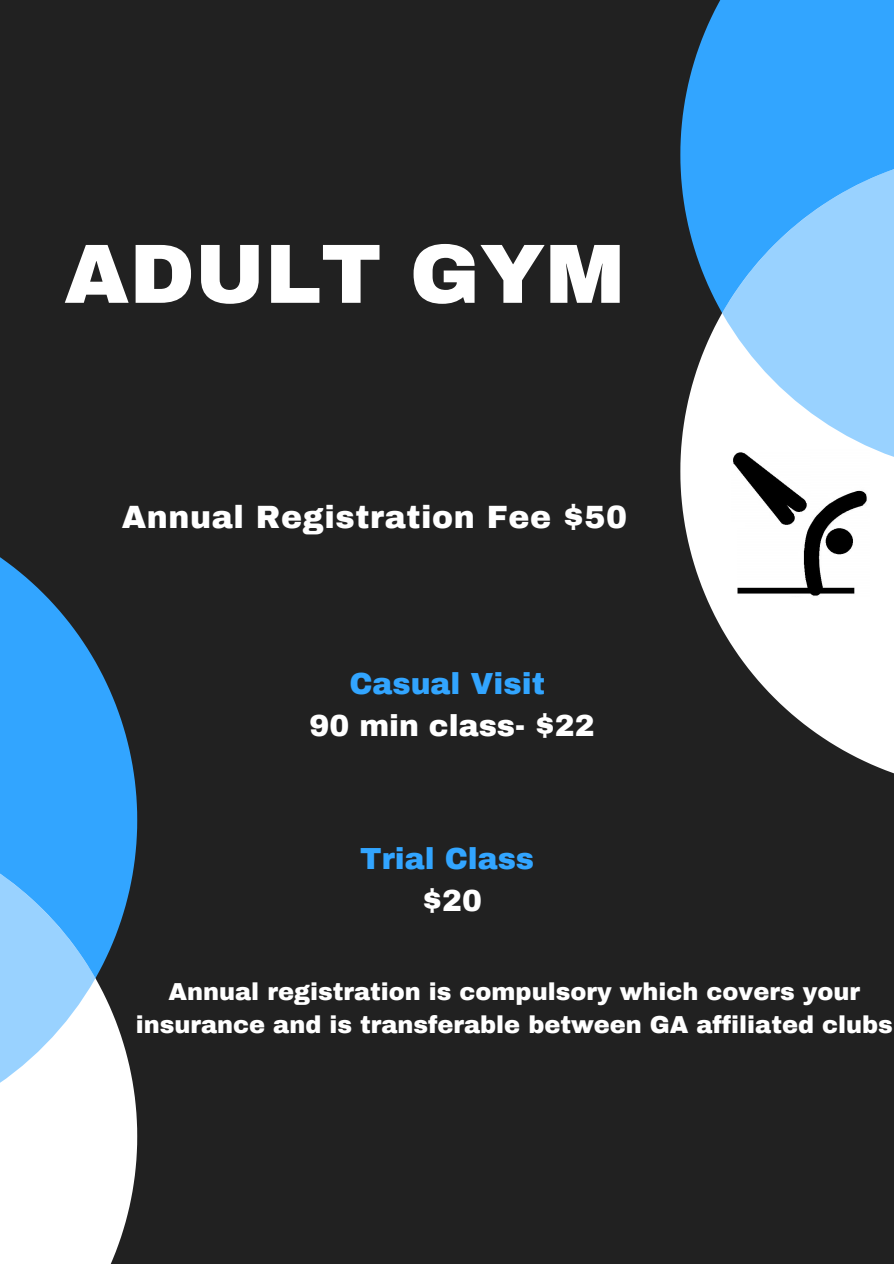
<style>
.page{position:relative;width:894px;height:1264px;background:#fff}
.page>*{position:absolute;margin:0;border:0;box-sizing:border-box;transform-origin:0 0}
.t1{font:900 84px "Archivo";color:#fff}
.t2{font:900 31.5px "Archivo";letter-spacing:.02em;color:#fff}
.t3{font:900 29.85px "Archivo";color:#32a5ff}
.t4{font:900 29.85px "Archivo";color:#fff}
.t5{font:900 24px/32.7px "Archivo";color:#fff;text-align:center}
</style>
<div class="page">
<div style="left:0;top:0;width:893px;height:1263px;background:#212121"></div>
<div style="left:680px;top:0;width:213px;height:151px;background:#32a5ff"></div>
<svg style="left:680px;top:151px;width:213px;height:622px;fill:#fff"></svg>
<svg style="left:722px;top:151px;width:171px;height:324px;background:#91cefe"></svg>
<svg style="left:0;top:557px;width:137px;height:259px;fill:#32a5ff"></svg>
<svg style="left:0;top:816px;width:137px;height:447px;background:#bbcfde"></svg>
<svg style="left:0;top:816px;width:95px;height:324px;background:#98d1ff"></svg>
<img style="left:729px;top:449px;width:140px;height:151px">
<h1 class="t1" style="left:64px;top:229px;width:562px">ADULT GYM</h1>
<h2 class="t2" style="left:122px;top:500px;width:507px">Annual Registration Fee $50</h2>
<p class="t3" style="left:349px;top:667px;width:197px">Casual Visit</p>
<p class="t4" style="left:309px;top:709px;width:286px">90 min class- $22</p>
<p class="t3" style="left:360px;top:843px;width:175px">Trial Class</p>
<p class="t4" style="left:422px;top:884px;width:61px">$20</p>
<p class="t5" style="left:136px;top:976px;width:758px">Annual registration is compulsory which covers your insurance and is transferable between GA affiliated clubs</p>
</div>
